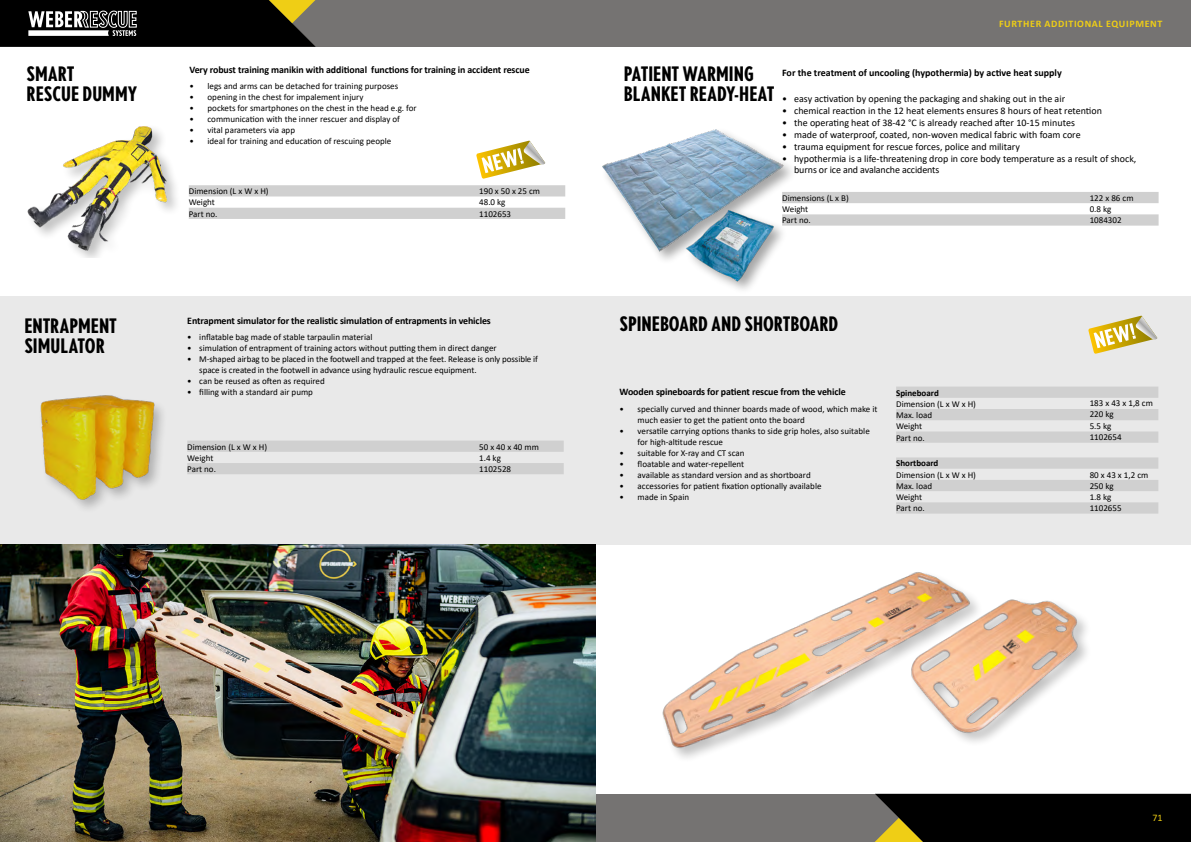
<style>
.page{position:relative;width:1191px;height:842px;background:#fff}
.page>*{position:absolute;margin:0;border:0;box-sizing:border-box;transform-origin:0 0}
.t1{font:700 condensed 20px/20px "Nobel";letter-spacing:-.005em;color:#000}
.t2{font:10px/11px "Calibri";color:#000}
.t3{font:700 10px "Calibri";letter-spacing:-.01em;color:#000}
.t4{font:700 10px "Calibri";letter-spacing:.065em;color:#efce15}
.t5{font:10px "Calibri";color:#efce15}
.t6{font:9px/11.2px "Calibri";color:#000}
.t7{font:700 9px "Calibri";color:#000}
</style>
<div class="page">
<div style="left:595px;top:297px;width:596px;height:248px;background:#e9e9e9"></div>
<div style="left:0;top:297px;width:595px;height:248px;background:#e9e9e9"></div>
<div style="left:0;top:794px;width:1191px;height:48px;background:#757372"></div>
<svg style="left:875px;top:794px;width:316px;height:48px;background:#0d0c05"></svg>
<div style="left:0;top:0;width:1191px;height:47px;background:#757372"></div>
<svg style="left:0;top:0;width:316px;height:47px;background:#25241d"></svg>
<svg style="left:187px;top:441px;width:377px;height:33px"></svg>
<svg style="left:189px;top:185px;width:376px;height:34px"></svg>
<svg style="left:476px;top:141px;width:69px;height:38px"></svg>
<svg style="left:1088px;top:316px;width:69px;height:38px"></svg>
<svg style="left:896px;top:457px;width:262px;height:57px"></svg>
<svg style="left:896px;top:387px;width:262px;height:56px"></svg>
<svg style="left:798px;top:192px;width:360px;height:34px"></svg>
<img style="left:40px;top:395px;width:123px;height:114px">
<img style="left:27px;top:126px;width:149px;height:132px">
<img style="left:0;top:544px;width:595px;height:298px">
<img style="left:662px;top:572px;width:289px;height:186px">
<img style="left:892px;top:586px;width:195px;height:160px">
<div style="left:600px;top:127px;width:198px;height:138px;background:#000;opacity:.35"></div>
<img style="left:600px;top:127px;width:195px;height:134px">
<div style="left:684px;top:207px;width:104px;height:88px;background:#000;opacity:.35"></div>
<img style="left:680px;top:208px;width:101px;height:73px">
<h1 class="t1" style="left:27px;top:64px;width:112px">SMART<br>RESCUE DUMMY</h1>
<h1 class="t1" style="left:24px;top:315px;width:94px">ENTRAPMENT<br>SIMULATOR</h1>
<p class="t3" style="left:189px;top:63px;width:342px">Very robust training manikin with additional functions for training in accident rescue</p>
<p class="t6" style="left:189px;top:81px;width:210px">• legs and arms can be detached for training purposes</p>
<p class="t6" style="left:189px;top:92px;width:175px">• opening in the chest for impalement injury</p>
<p class="t6" style="left:189px;top:103px;width:229px">• pockets for smartphones on the chest in the head e.g. for</p>
<p class="t6" style="left:189px;top:114px;width:212px">• communication with the inner rescuer and display of</p>
<p class="t6" style="left:189px;top:125px;width:107px">• vital parameters via app</p>
<p class="t6" style="left:189px;top:136px;width:203px">• ideal for training and education of rescuing people</p>
<p class="t6" style="left:189px;top:185px;width:81px">Dimension (L x W x H)<br>Weight<br>Part no.</p>
<p class="t6" style="left:479px;top:185px;width:62px">190 x 50 x 25 cm<br>48.0 kg<br>1102653</p>
<p class="t3" style="left:187px;top:314px;width:305px">Entrapment simulator for the realistic simulation of entrapments in vehicles</p>
<p class="t6" style="left:187px;top:331px;width:187px">• inflatable bag made of stable tarpaulin material</p>
<p class="t6" style="left:187px;top:342px;width:311px">• simulation of entrapment of training actors without putting them in direct danger</p>
<p class="t6" style="left:199px;top:353px;width:340px;text-indent:-12px">• M-shaped airbag to be placed in the footwell and trapped at the feet. Release is only possible if space is created in the footwell in advance using hydraulic rescue equipment.</p>
<p class="t6" style="left:187px;top:375px;width:139px">• can be reused as often as required</p>
<p class="t6" style="left:187px;top:386px;width:127px">• filling with a standard air pump</p>
<p class="t6" style="left:187px;top:441px;width:81px">Dimension (L x W x H)<br>Weight<br>Part no.</p>
<p class="t6" style="left:479px;top:441px;width:61px">50 x 40 x 40 mm<br>1.4 kg<br>1102528</p>
<p class="t4" style="left:999px;top:16px;width:165px">FURTHER ADDITIONAL EQUIPMENT</p>
<h1 class="t1" style="left:624px;top:64px;width:152px">PATIENT WARMING<br>BLANKET READY-HEAT</h1>
<p class="t3" style="left:782px;top:65px;width:281px">For the treatment of uncooling (hypothermia) by active heat supply</p>
<p class="t2" style="left:782px;top:93px;width:284px">• easy activation by opening the packaging and shaking out in the air</p>
<p class="t2" style="left:782px;top:105px;width:321px">• chemical reaction in the 12 heat elements ensures 8 hours of heat retention</p>
<p class="t2" style="left:782px;top:117px;width:294px">• the operating heat of 38-42 °C is already reached after 10-15 minutes</p>
<p class="t2" style="left:782px;top:129px;width:300px">• made of waterproof, coated, non-woven medical fabric with foam core</p>
<p class="t2" style="left:782px;top:141px;width:239px">• trauma equipment for rescue forces, police and military</p>
<p class="t2" style="left:794px;top:153px;width:344px;text-indent:-12px">• hypothermia is a life-threatening drop in core body temperature as a result of shock, burns or ice and avalanche accidents</p>
<p class="t6" style="left:782px;top:192px;width:68px">Dimensions (L x B)<br>Weight<br>Part no.</p>
<p class="t6" style="left:1089px;top:192px;width:45px">122 x 86 cm<br>0.8 kg<br>1084302</p>
<h1 class="t1" style="left:619px;top:313px;width:220px">SPINEBOARD AND SHORTBOARD</h1>
<p class="t3" style="left:619px;top:385px;width:228px">Wooden spineboards for patient rescue from the vehicle</p>
<p class="t6" style="left:637px;top:403px;width:241px;text-indent:-18px">• specially curved and thinner boards made of wood, which make it much easier to get the patient onto the board</p>
<p class="t6" style="left:637px;top:425px;width:234px;text-indent:-18px">• versatile carrying options thanks to side grip holes, also suitable for high-altitude rescue</p>
<p class="t6" style="left:619px;top:447px;width:126px">• suitable for X-ray and CT scan</p>
<p class="t6" style="left:619px;top:458px;width:126px">• floatable and water-repellent</p>
<p class="t6" style="left:619px;top:469px;width:193px">• available as standard version and as shortboard</p>
<p class="t6" style="left:619px;top:480px;width:203px">• accessories for patient fixation optionally available</p>
<p class="t6" style="left:619px;top:491px;width:71px">• made in Spain</p>
<p class="t7" style="left:896px;top:386px;width:44px">Spineboard</p>
<p class="t6" style="left:896px;top:398px;width:81px">Dimension (L x W x H)<br>Max. load<br>Weight<br>Part no.</p>
<p class="t7" style="left:896px;top:457px;width:44px">Shortboard</p>
<p class="t6" style="left:896px;top:469px;width:81px">Dimension (L x W x H)<br>Max. load<br>Weight<br>Part no.</p>
<p class="t6" style="left:1089px;top:397px;width:65px">183 x 43 x 1,8 cm<br>220 kg<br>5.5 kg<br>1102654</p>
<p class="t6" style="left:1089px;top:469px;width:60px">80 x 43 x 1,2 cm<br>250 kg<br>1.8 kg<br>1102655</p>
<p class="t5" style="left:1152px;top:811px;width:12px">71</p>
</div>
